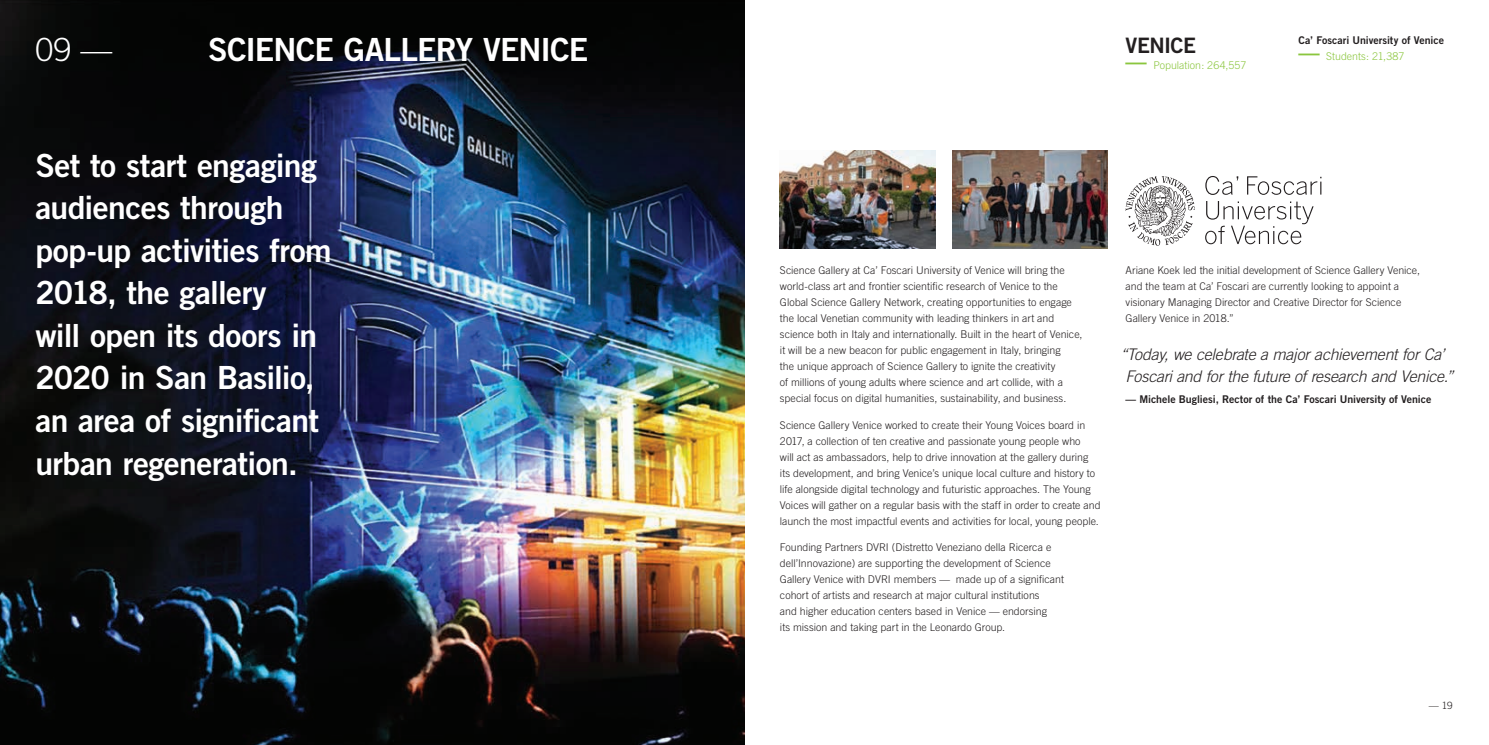
<style>
.page{position:relative;width:1489px;height:745px;background:#fff}
.page>*{position:absolute;margin:0;border:0;box-sizing:border-box;transform-origin:0 0}
.t1{font:31.88px/42.5px "Trade Gothic Bold Two";letter-spacing:-.02em;color:#fff}
.t2{font:300 31.88px "Trade Gothic";color:#fff}
.t3{font:21.25px "Trade Gothic Bold Two";letter-spacing:-.025em;color:#231f20}
.t4{font:italic 300 16px/21.2px "Trade Gothic";letter-spacing:-.015em;color:#231f20;text-align:center}
.t5{font:300 10.62px/16px "Trade Gothic";color:#231f20}
.t6{font:10.62px "Trade Gothic Bold Two";color:#231f20}
.t7{font:300 10.62px "Trade Gothic";color:#8bc63e}
.t8{font:300 10px "Trade Gothic";color:#231f20}
.s1{font-family:"Trade Gothic Bold Two";font-weight:400;font-size:21.25px}
</style>
<div class="page">
<img style="left:0;top:0;width:744px;height:744px">
<img style="left:780px;top:151px;width:155px;height:97px">
<img style="left:952px;top:151px;width:155px;height:97px">
<svg style="left:1125px;top:176px;width:69px;height:69px"></svg>
<svg style="left:1205px;top:176px;width:33px;height:19px"></svg>
<svg style="left:1247px;top:176px;width:74px;height:19px"></svg>
<svg style="left:1205px;top:201px;width:108px;height:43px"></svg>
<h1 class="t2" style="left:35px;top:30px;width:78px">09 —</h1>
<h1 class="t1" style="left:208px;top:28px;width:381px">SCIENCE GALLERY VENICE</h1>
<h1 class="t1" style="left:35px;top:143px;width:298px">Set to start engaging audiences through pop-up activities from<br>2018, the gallery<br>will open its doors in<br>2020 in San Basilio, an area of significant urban regeneration.</h1>
<h2 class="t3" style="left:1125px;top:32px;width:72px">VENICE</h2>
<p class="t7" style="left:1125px;top:59px;width:122px"><span class="s1">—</span> Population: 264,557</p>
<p class="t6" style="left:1298px;top:34px;width:147px">Ca’ Foscari University of Venice</p>
<p class="t7" style="left:1298px;top:50px;width:107px"><span class="s1">—</span> Students: 21,387</p>
<p class="t5" style="left:780px;top:262px;width:304px">Science Gallery at Ca’ Foscari University of Venice will bring the world-class art and frontier scientific research of Venice to the Global Science Gallery Network, creating opportunities to engage the local Venetian community with leading thinkers in art and science both in Italy and internationally. Built in the heart of Venice, it will be a new beacon for public engagement in Italy, bringing<br>the unique approach of Science Gallery to ignite the creativity<br>of millions of young adults where science and art collide, with a special focus on digital humanities, sustainability, and business.</p>
<p class="t5" style="left:780px;top:416px;width:322px">Science Gallery Venice worked to create their Young Voices board in 2017, a collection of ten creative and passionate young people who<br>will act as ambassadors, help to drive innovation at the gallery during its development, and bring Venice’s unique local culture and history to life alongside digital technology and futuristic approaches. The Young Voices will gather on a regular basis with the staff in order to create and launch the most impactful events and activities for local, young people.</p>
<p class="t5" style="left:780px;top:539px;width:285px">Founding Partners DVRI (Distretto Veneziano della Ricerca e dell’Innovazione) are supporting the development of Science Gallery Venice with DVRI members — made up of a significant cohort of artists and research at major cultural institutions<br>and higher education centers based in Venice — endorsing<br>its mission and taking part in the Leonardo Group.</p>
<p class="t5" style="left:1125px;top:262px;width:296px">Ariane Koek led the initial development of Science Gallery Venice, and the team at Ca’ Foscari are currently looking to appoint a visionary Managing Director and Creative Director for Science Gallery Venice in 2018.”</p>
<h3 class="t4" style="left:1120px;top:343px;width:334px">“Today, we celebrate a major achievement for Ca’<br>Foscari and for the future of research and Venice.”</h3>
<p class="t6" style="left:1125px;top:392px;width:307px">— Michele Bugliesi, Rector of the Ca’ Foscari University of Venice</p>
<p class="t8" style="left:1428px;top:699px;width:25px">— 19</p>
</div>
